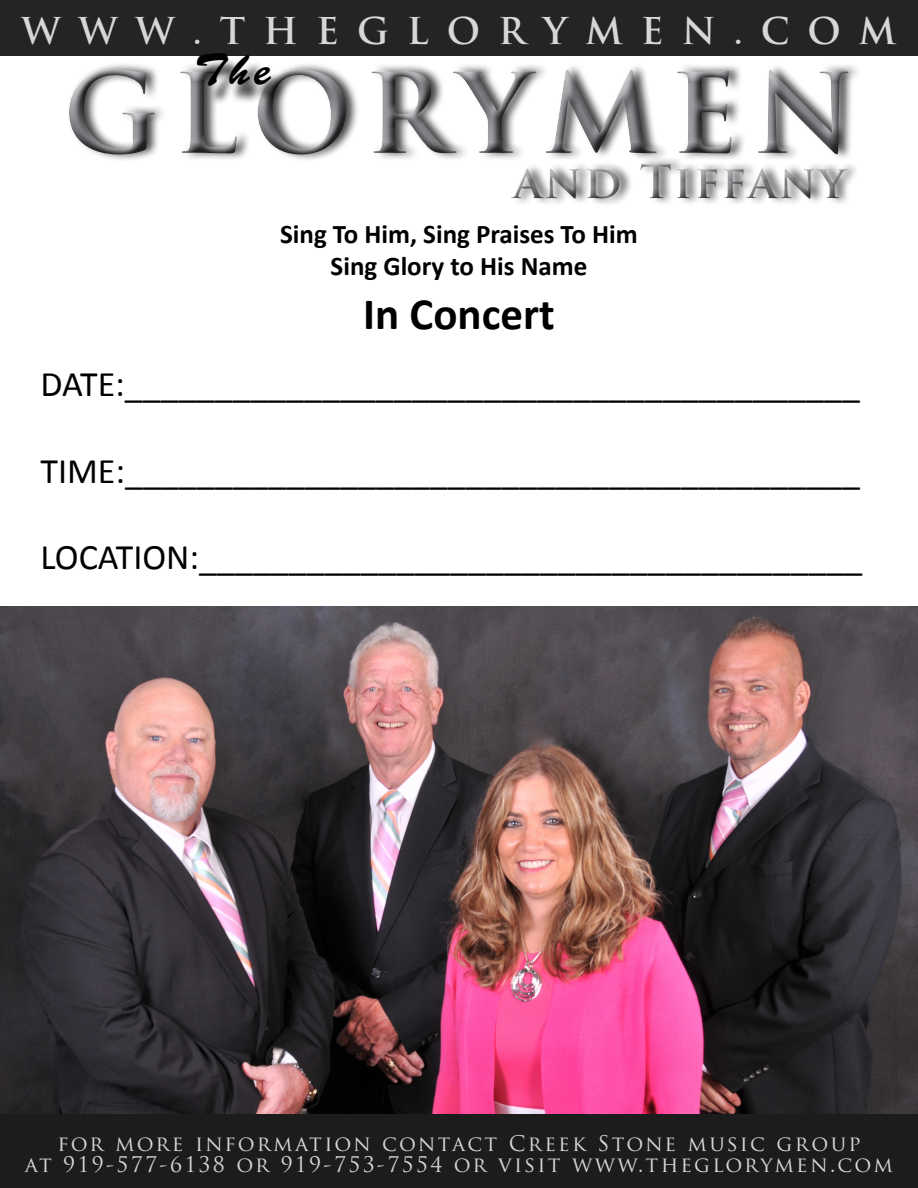
<style>
.page{position:relative;width:918px;height:1188px;background:#fff}
.page>*{position:absolute;margin:0;border:0;box-sizing:border-box;transform-origin:0 0}
.t1{font:700 108px "Trajan Pro";letter-spacing:.125em;color:#7c7e81}
.t2{font:700 45px "Trajan Pro";letter-spacing:.05em;color:#7c7e81}
.t3{font:700 45px "Calibri";color:#000}
.t4{font:45px "Bermuda Script";color:#000}
.t5{font:36px "Calibri";color:#000}
.t6{font:700 36px "Trajan Pro";color:#d5d7d8}
.t7{font:700 27px/32.4px "Calibri";color:#000;text-align:center}
.t8{font:21px/21px "Trajan Pro";letter-spacing:.11em;color:#d5d7d8;text-align:center}
</style>
<div class="page">
<div style="left:0;top:0;width:918px;height:55px;background:#242425"></div>
<div style="left:66px;top:63px;width:794px;height:146px;background:#000;opacity:.75"></div>
<div style="left:197px;top:58px;width:90px;height:48px;background:#000;opacity:.86"></div>
<div style="left:0;top:1114px;width:918px;height:74px;background:#1c1c1d"></div>
<img style="left:0;top:606px;width:918px;height:508px">
<p class="t6" style="left:22px;top:9px;width:876px">W W W . T H E G L O R Y M E N . C O M</p>
<h1 class="t1" style="left:63px;top:46px;width:793px">GLORYMEN</h1>
<p class="t2" style="left:514px;top:153px;width:334px">and Tiffany</p>
<p class="t4" style="left:194px;top:43px;width:78px">The</p>
<p class="t7" style="left:280px;top:218px;width:359px">Sing To Him, Sing Praises To Him<br>Sing Glory to His Name</p>
<p class="t3" style="left:363px;top:286px;width:193px">In Concert</p>
<p class="t5" style="left:40px;top:362px;width:821px">DATE:_________________________________________</p>
<p class="t5" style="left:40px;top:448px;width:821px">TIME:_________________________________________</p>
<p class="t5" style="left:40px;top:534px;width:824px">LOCATION:_____________________________________</p>
<p class="t8" style="left:25px;top:1133px;width:870px">FOR MORE INFORMATION CONTACT CREEK STONE MUSIC GROUP<br>AT 919-577-6138 OR 919-753-7554 OR VISIT WWW.THEGLORYMEN.COM</p>
</div>
